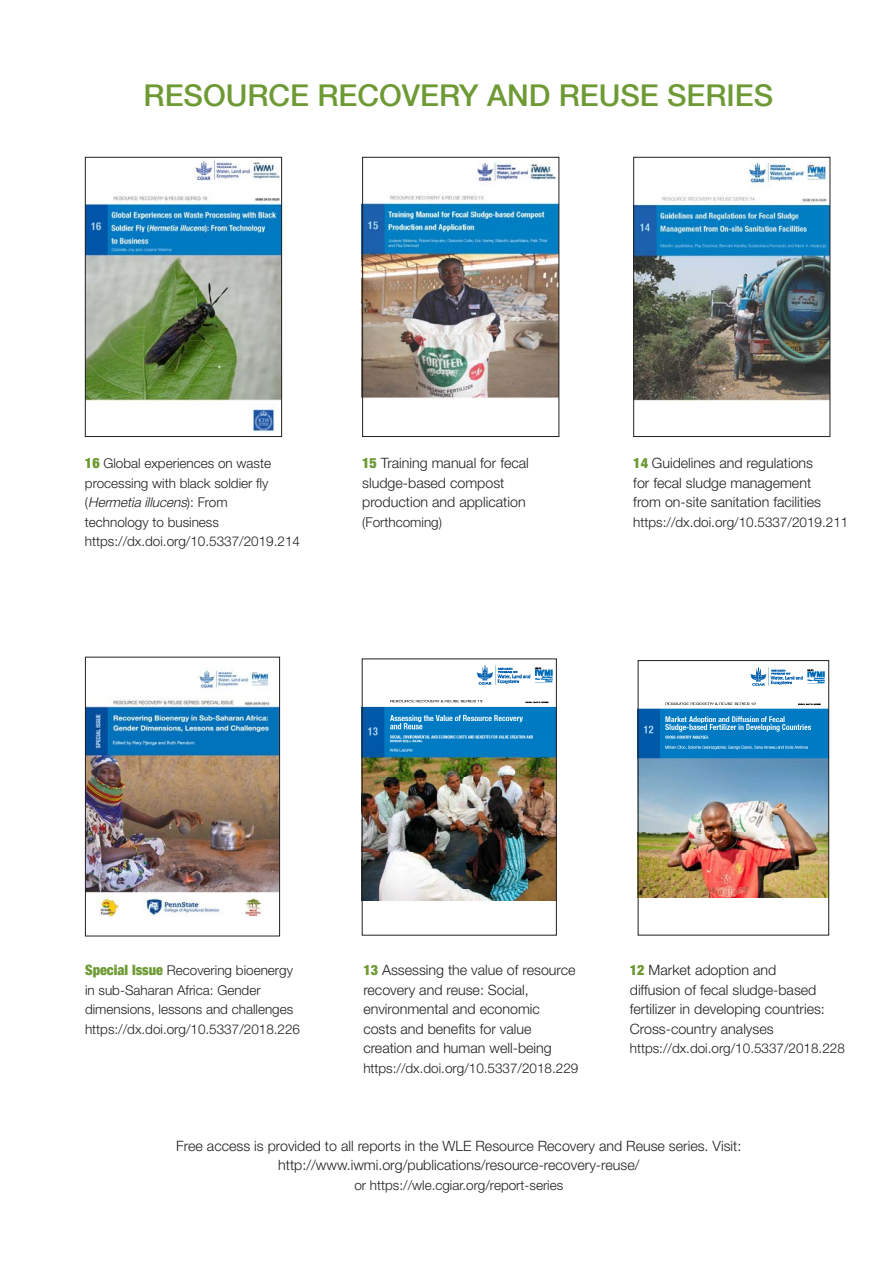
<style>
.page{position:relative;width:893px;height:1263px;background:#fff}
.page>*{position:absolute;margin:0;border:0;box-sizing:border-box;transform-origin:0 0}
.Chapter{font:500 30px "Helvetica Neue LT Com";color:#6e9a34}
.Text_Body{font:300 14.25px/19.5px "Helvetica Neue LT Std";color:#231f20}
.Text_Body-2{font:300 13.5px/19.5px "Helvetica Neue LT Std";color:#231f20}
.s1{font-family:"Helvetica Neue LT Com";font-weight:900;font-stretch:condensed;font-size:14.25px;color:#6e9a34}
.s2{font-style:italic}
.s3{font-family:"Helvetica Neue LT Com";font-weight:900;font-stretch:condensed;color:#6e9a34}
</style>
<div class="page">
<img style="left:364px;top:162px;width:193px;height:237px">
<img style="left:87px;top:669px;width:191px;height:248px">
<img style="left:637px;top:667px;width:190px;height:231px">
<div style="left:638px;top:660px;width:191px;height:275px;border:1px solid #231f20"></div>
<img style="left:364px;top:665px;width:191px;height:235px">
<div style="left:362px;top:658px;width:195px;height:277px;border:1px solid #231f20"></div>
<div style="left:85px;top:657px;width:195px;height:279px;border:1px solid #231f20"></div>
<img style="left:635px;top:159px;width:193px;height:242px">
<div style="left:633px;top:157px;width:197px;height:280px;border:1px solid #231f20"></div>
<img style="left:87px;top:160px;width:193px;height:272px">
<div style="left:85px;top:157px;width:197px;height:280px;border:1px solid #231f20"></div>
<div style="left:362px;top:157px;width:197px;height:280px;border:1px solid #231f20"></div>
<p class="Chapter" style="left:144px;top:78px;width:631px">RESOURCE RECOVERY AND REUSE SERIES</p>
<p class="Text_Body-2" style="left:85px;top:453px;width:188px"><span class="s1">16</span> Global experiences on waste processing with black soldier fly ( <span class="s2">Hermetia illucens</span>) : F r o m technology to business</p>
<p class="Text_Body-2" style="left:85px;top:531px;width:217px">https://dx.doi.org/10.5337/2019.214</p>
<p class="Text_Body" style="left:362px;top:453px;width:168px"><span class="s3">15</span> Training manual for fecal sludge-based compost production and application</p>
<p class="Text_Body-2" style="left:362px;top:512px;width:81px">(Forthcoming)</p>
<p class="Text_Body" style="left:633px;top:453px;width:189px"><span class="s3">14</span> Guidelines and regulations for fecal sludge management from on-site sanitation facilities</p>
<p class="Text_Body-2" style="left:633px;top:512px;width:217px">https://dx.doi.org/10.5337/2019.211</p>
<p class="Text_Body-2" style="left:85px;top:960px;width:210px"><span class="s1">Special Issue</span> Recovering bioenergy in sub-Saharan Africa: Gender dimensions, lessons and challenges</p>
<p class="Text_Body-2" style="left:85px;top:1019px;width:217px">https://dx.doi.org/10.5337/2018.226</p>
<p class="Text_Body" style="left:363px;top:960px;width:214px"><span class="s3">13</span> Assessing the value of resource recovery and reuse: Social, environmental and economic costs and benefits for value creation and human well-being</p>
<p class="Text_Body-2" style="left:363px;top:1058px;width:217px">https://dx.doi.org/10.5337/2018.229</p>
<p class="Text_Body" style="left:630px;top:960px;width:197px"><span class="s3">12</span> Market adoption and diffusion of fecal sludge-based fertilizer in developing countries:<br>Cross-country analyses</p>
<p class="Text_Body-2" style="left:630px;top:1038px;width:217px">https://dx.doi.org/10.5337/2018.228</p>
<p class="Text_Body" style="left:176px;top:1135px;width:566px">Free access is provided to all reports in the WLE Resource Recovery and Reuse series. Visit:</p>
<p class="Text_Body" style="left:278px;top:1155px;width:363px">http://www.iwmi.org/publications/resource-recovery-reuse/</p>
<p class="Text_Body-2" style="left:354px;top:1175px;width:210px">or https://wle.cgiar.org/report-series</p>
</div>
